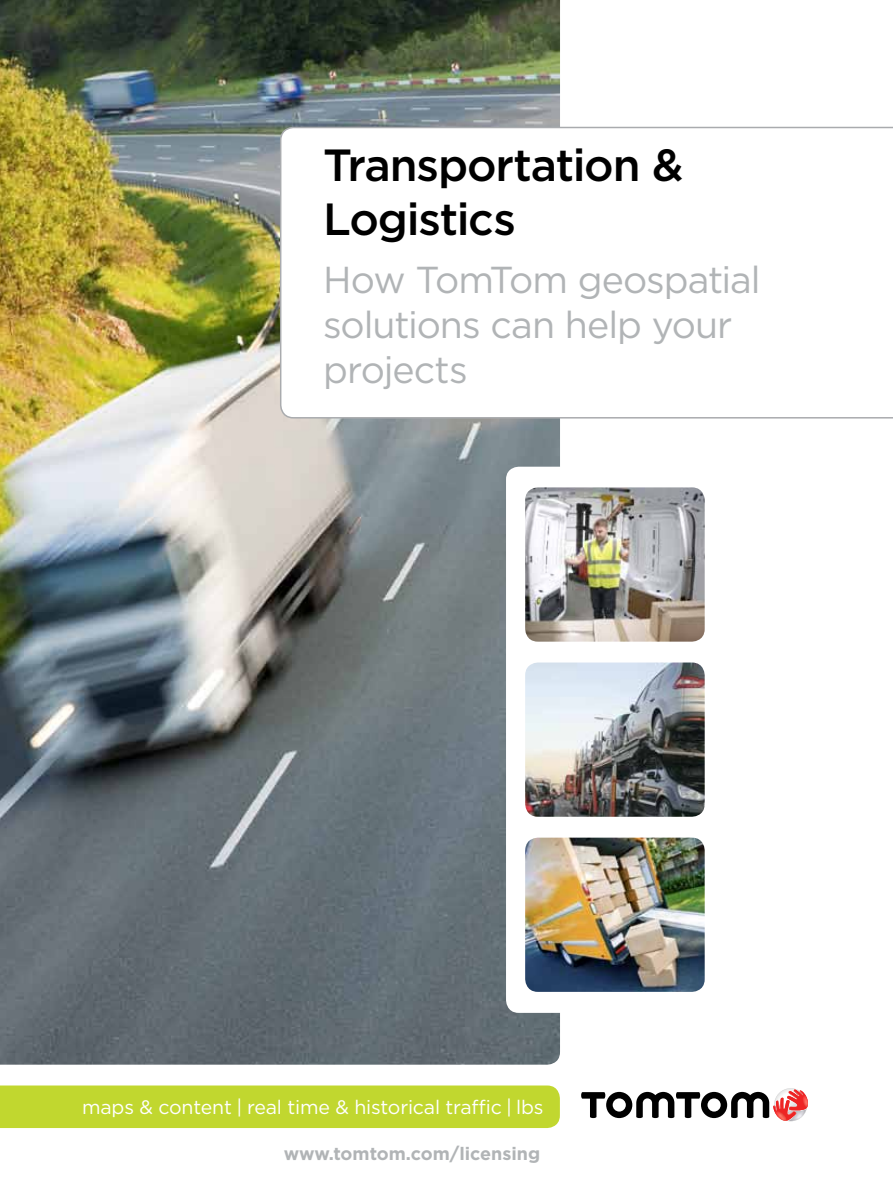
<style>
.page{position:relative;width:893px;height:1191px;background:#fff}
.page>*{position:absolute;margin:0;border:0;box-sizing:border-box;transform-origin:0 0}
.t1{font:500 45px/54px "Gotham";letter-spacing:-.025em;color:#000}
.t2{font:37.5px/45px "Gotham";letter-spacing:-.03em;color:#b1b4b6}
.t3{font:19.5px "Gotham";letter-spacing:-.01em;color:#fff}
.t4{font:700 18px "Gotham";letter-spacing:-.005em;color:#b1b4b6}
</style>
<div class="page">
<div style="left:0;top:1085px;width:560px;height:43px;background:#c1d72f"></div>
<svg style="left:581px;top:1088px;width:227px;height:33px"></svg>
<img style="left:0;top:0;width:560px;height:1064px">
<svg style="left:279px;top:126px;width:614px;height:293px"></svg>
<svg style="left:506px;top:467px;width:163px;height:546px"></svg>
<img style="left:525px;top:662px;width:180px;height:154px">
<img style="left:525px;top:487px;width:180px;height:154px">
<img style="left:525px;top:837px;width:180px;height:155px">
<p class="t1" style="left:323px;top:138px;width:362px">Transportation &amp;<br>Logistics</p>
<p class="t2" style="left:323px;top:256px;width:439px">How TomTom geospatial solutions can help your projects</p>
<p class="t3" style="left:82px;top:1094px;width:463px">maps &amp; content | real time &amp; historical traffic | lbs</p>
<p class="t4" style="left:284px;top:1141px;width:258px">www.tomtom.com/licensing</p>
</div>
